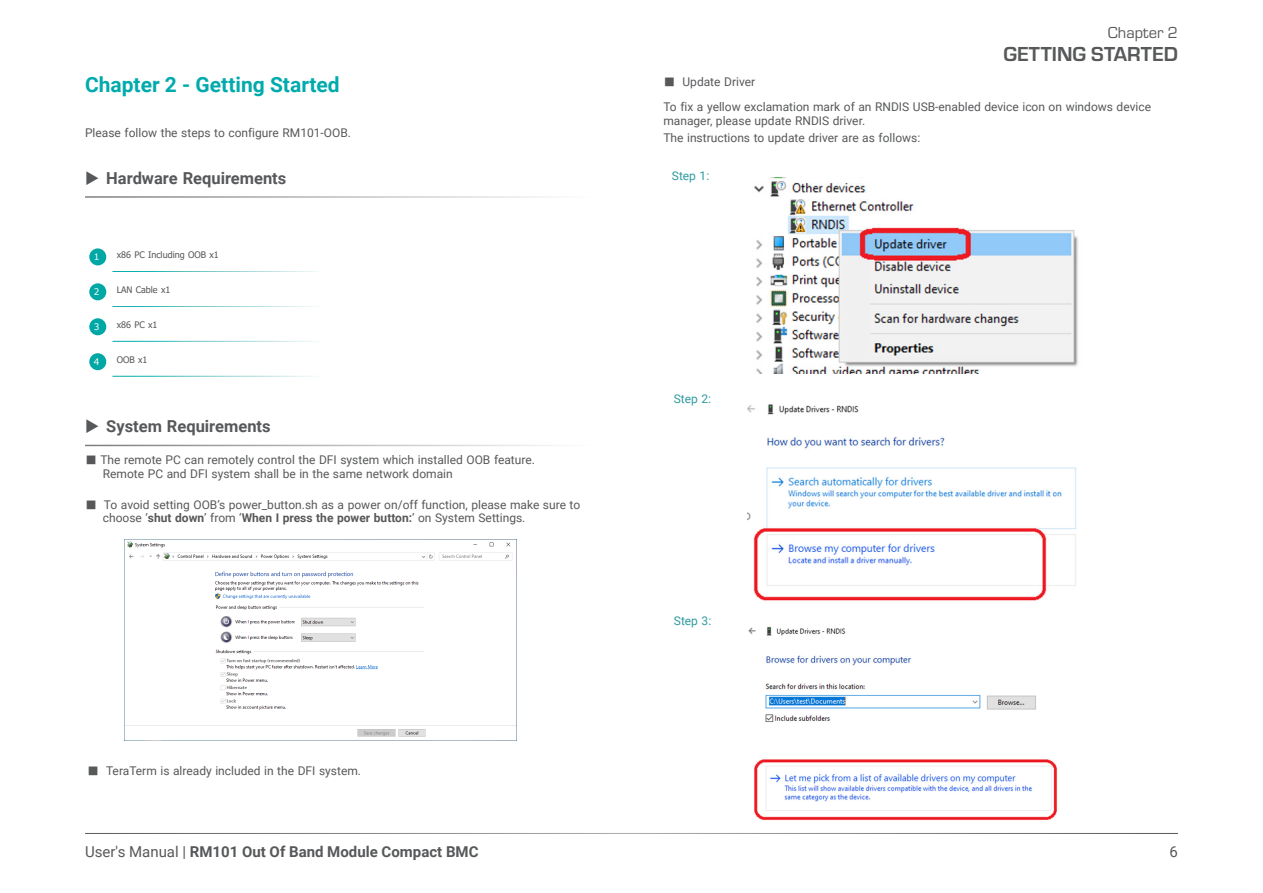
<style>
.page{position:relative;width:1263px;height:893px;background:#fff}
.page>*{position:absolute;margin:0;border:0;box-sizing:border-box;transform-origin:0 0}
.Chapter-Heading{font:700 21px "Roboto";color:#00aaad}
.t1{font:700 21px "Eurostile";color:#57585a}
.t2{font:700 16.5px "Roboto";color:#57585a}
.t3{font:16.5px "Eurostile";color:#57585a}
.t4{font:700 15px "Roboto";color:#57585a}
.t5{font:15px "Roboto";color:#57585a}
.Body_Text{font:12px/13.5px "Roboto";color:#57585a}
.Body_Text-2{font:12px "Roboto";color:#309a9f}
.GreenCircleDesc{font:9px "Tahoma";color:#57585a}
.s1{font-family:"MS P Gothic"}
.s2{font-weight:700}
.s3{font-weight:400}
</style>
<div class="page">
<hr style="left:85px;top:833px;width:1093px;height:1px;background:#57585a">
<hr style="left:85px;top:196px;width:515px;height:2px;background:#595a5b">
<hr style="left:85px;top:445px;width:515px;height:1px;background:#595a5b">
<div style="left:89px;top:248px;width:17px;height:17px;background:#00a8a5;border-radius:50%"></div>
<div style="left:89px;top:283px;width:17px;height:17px;background:#00a8a5;border-radius:50%"></div>
<div style="left:89px;top:318px;width:17px;height:17px;background:#00a8a5;border-radius:50%"></div>
<div style="left:89px;top:353px;width:17px;height:17px;background:#00a8a5;border-radius:50%"></div>
<img style="left:125px;top:539px;width:392px;height:202px">
<img style="left:754px;top:177px;width:324px;height:196px">
<img style="left:748px;top:404px;width:329px;height:197px">
<img style="left:748px;top:626px;width:309px;height:194px">
<p class="Chapter-Heading" style="left:85px;top:70px;width:256px">Chapter 2 - Getting Started</p>
<p class="Body_Text" style="left:85px;top:125px;width:267px">Please follow the steps to configure RM101-OOB.</p>
<p class="t2" style="left:106px;top:166px;width:182px">Hardware Requirements</p>
<p class="GreenCircleDesc" style="left:117px;top:249px;width:104px">x86 PC Including OOB x1</p>
<p class="GreenCircleDesc" style="left:117px;top:283px;width:55px">LAN Cable x1</p>
<p class="GreenCircleDesc" style="left:117px;top:318px;width:42px">x86 PC x1</p>
<p class="GreenCircleDesc" style="left:117px;top:353px;width:32px">OOB x1</p>
<p class="t2" style="left:106px;top:415px;width:166px">System Requirements</p>
<p class="Body_Text" style="left:103px;top:453px;width:433px;text-indent:-18px"><span class="s1">■</span> The remote PC can remotely control the DFI system which installed OOB feature.<br>Remote PC and DFI system shall be in the same network domain</p>
<p class="Body_Text" style="left:103px;top:497px;width:479px;text-indent:-18px"><span class="s1">■</span> To avoid setting OOB’s power_button.sh as a power on/off function, please make sure to choose ‘<span class="s2">shut down</span>’ from ‘<span class="s2">When I press the power button:</span>’ on System Settings.</p>
<p class="Body_Text" style="left:87px;top:763px;width:275px"><span class="s1">■</span> TeraTerm is already included in the DFI system.</p>
<p class="t4" style="left:85px;top:841px;width:395px"><span class="s3">User's Manual |</span> RM101 Out Of Band Module Compact BMC</p>
<h2 class="t3" style="left:1108px;top:22px;width:72px">Chapter 2</h2>
<h1 class="t1" style="left:1003px;top:39px;width:176px">GETTING STARTED</h1>
<p class="Body_Text" style="left:663px;top:74px;width:93px"><span class="s1">■</span> Update Driver</p>
<p class="Body_Text" style="left:663px;top:100px;width:489px">To fix a yellow exclamation mark of an RNDIS USB-enabled device icon on windows device manager, please update RNDIS driver.</p>
<p class="Body_Text" style="left:663px;top:131px;width:258px">The instructions to update driver are as follows:</p>
<p class="Body_Text-2" style="left:672px;top:167px;width:39px">Step 1:</p>
<p class="Body_Text-2" style="left:674px;top:391px;width:39px">Step 2:</p>
<p class="Body_Text-2" style="left:674px;top:612px;width:39px">Step 3:</p>
<p class="t5" style="left:1169px;top:841px;width:10px">6</p>
</div>
